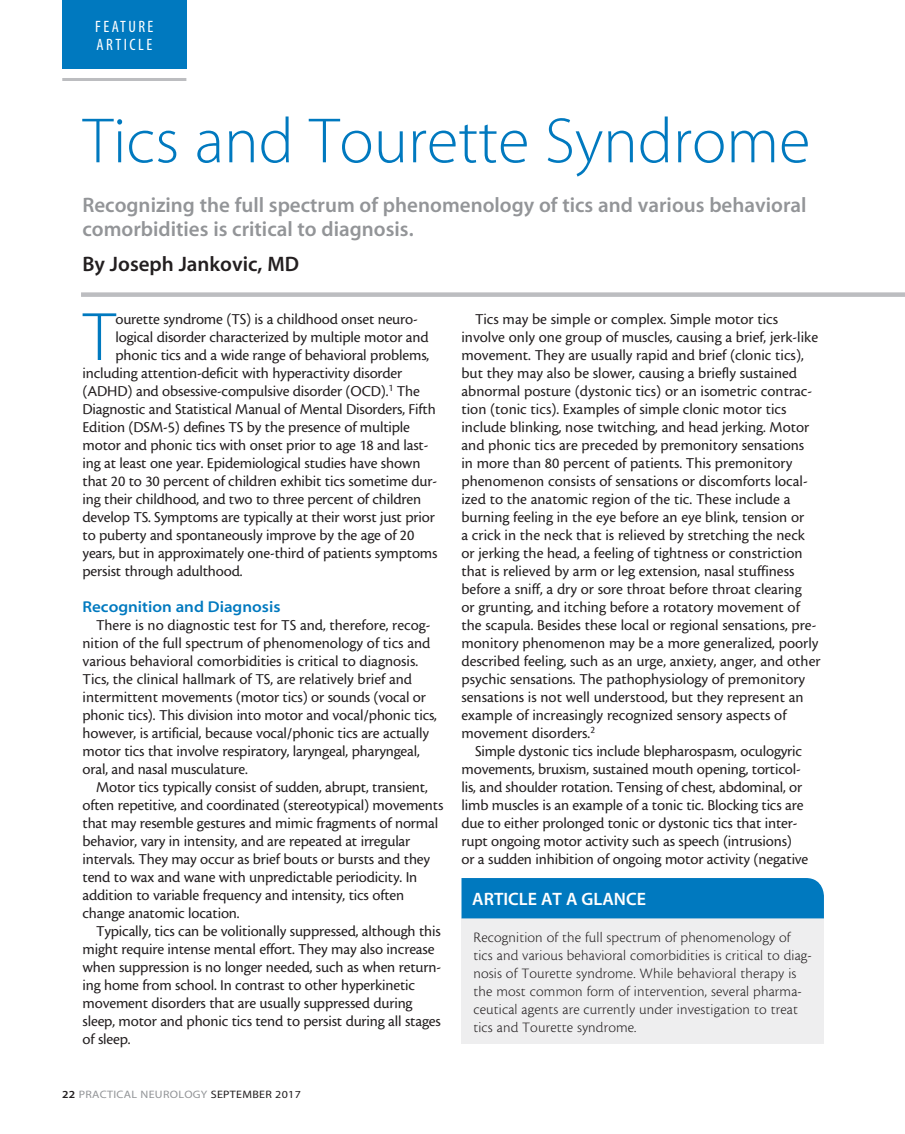
<style>
.page{position:relative;width:905px;height:1134px;background:#fff}
.page>*{position:absolute;margin:0;border:0;box-sizing:border-box;transform-origin:0 0}
.body_first{font:69.15px "Myriad MM 215 600";color:#0079bf}
.headline{font:64.5px "Myriad MM 215 600";color:#0079bf}
.deck{font:21px/24px "Myriad MM 565 600";color:#939598}
.author{font:21px "Myriad MM 565 600";color:#231f20}
.sidebar_h1{font:18px "Myriad MM 565 600";color:#fff}
.t1{font:16.5px/18.3px "Myriad MM 400 300";letter-spacing:.15em;color:#fff}
.body{font:15.75px/18px "Cronos MM 408 10";color:#231f20}
.body_first-2{font:15.75px "Cronos MM 408 10";letter-spacing:-.01em;color:#231f20}
.Subhead_2{font:15.75px "Myriad MM 565 700";color:#0079bf}
.sidebar_body{font:15px/18px "Cronos MM 250 10";letter-spacing:.01em;color:#231f20}
.t2{font:10.8px "Myriad MM 400 600";letter-spacing:.025em;color:#939598;scale:1.11 1}
.s1{font-family:"Myriad MM 565 600";color:#231f20}
.s2{color:#231f20}
</style>
<div class="page">
<div style="left:62px;top:0;width:124px;height:69px;background:#0079bf"></div>
<hr style="left:62px;top:78px;width:124px;height:3px;background:#bcbdc0">
<div style="left:81px;top:292px;width:823px;height:5px;background:#bcbdc0"></div>
<div style="left:461px;top:918px;width:363px;height:126px;background:#eeeeef"></div>
<div style="left:461px;top:878px;width:363px;height:40px;background:#0079bf"></div>
<p class="t1" style="left:95px;top:18px;width:60px">FEATURE<br>ARTICLE</p>
<p class="headline" style="left:83px;top:110px;width:729px">Tics and Tourette Syndrome</p>
<p class="deck" style="left:82px;top:195px;width:725px">Recognizing the full spectrum of phenomenology of tics and various behavioral comorbidities is critical to diagnosis.</p>
<p class="author" style="left:82px;top:254px;width:218px">By Joseph Jankovic, MD</p>
<p class="body_first" style="left:83px;top:303px;width:34px">T</p>
<p class="body_first-2" style="left:115px;top:311px;width:304px">ourette syndrome (TS) is a childhood onset neuro-</p>
<p class="body_first-2" style="left:115px;top:329px;width:315px">logical disorder characterized by multiple motor and</p>
<p class="body_first-2" style="left:115px;top:347px;width:315px">phonic tics and a wide range of behavioral problems,</p>
<p class="body_first-2" style="left:82px;top:365px;width:321px">including attention-deficit with hyperactivity disorder</p>
<p class="body_first-2" style="left:82px;top:383px;width:339px">(ADHD) and obsessive-compulsive disorder (OCD).<sup>1</sup> The</p>
<p class="body_first-2" style="left:82px;top:401px;width:355px">Diagnostic and Statistical Manual of Mental Disorders, Fifth</p>
<p class="body_first-2" style="left:82px;top:419px;width:329px">Edition (DSM-5) defines TS by the presence of multiple</p>
<p class="body_first-2" style="left:82px;top:437px;width:347px">motor and phonic tics with onset prior to age 18 and last-</p>
<p class="body_first-2" style="left:82px;top:455px;width:339px">ing at least one year. Epidemiological studies have shown</p>
<p class="body_first-2" style="left:82px;top:473px;width:356px">that 20 to 30 percent of children exhibit tics sometime dur-</p>
<p class="body_first-2" style="left:82px;top:491px;width:340px">ing their childhood, and two to three percent of children</p>
<p class="body_first-2" style="left:82px;top:509px;width:354px">develop TS. Symptoms are typically at their worst just prior</p>
<p class="body_first-2" style="left:82px;top:527px;width:333px">to puberty and spontaneously improve by the age of 20</p>
<p class="body_first-2" style="left:82px;top:545px;width:356px">years, but in approximately one-third of patients symptoms</p>
<p class="body_first-2" style="left:82px;top:563px;width:161px">persist through adulthood.</p>
<p class="Subhead_2" style="left:82px;top:599px;width:199px">Recognition and Diagnosis</p>
<p class="body" style="left:82px;top:616px;width:356px;text-indent:14px">There is no diagnostic test for TS and, therefore, recog&shy;nition of the full spectrum of phenomenology of tics and various behavioral comorbidities is critical to diagnosis.<br>Tics, the clinical hallmark of TS, are relatively brief and intermittent movements (motor tics) or sounds (vocal or phonic tics). This division into motor and vocal/phonic tics, however, is artificial, because vocal/phonic tics are actually motor tics that involve respiratory, laryngeal, pharyngeal, oral, and nasal musculature.</p>
<p class="body" style="left:82px;top:778px;width:362px;text-indent:14px">Motor tics typically consist of sudden, abrupt, transient, often repetitive, and coordinated (stereotypical) movements that may resemble gestures and mimic fragments of normal behavior, vary in intensity, and are repeated at irregular intervals. They may occur as brief bouts or bursts and they tend to wax and wane with unpredictable periodicity. In addition to variable frequency and intensity, tics often change anatomic location.</p>
<p class="body" style="left:82px;top:922px;width:360px;text-indent:14px">Typically, tics can be volitionally suppressed, although this might require intense mental effort. They may also increase when suppression is no longer needed, such as when return&shy;ing home from school. In contrast to other hyperkinetic movement disorders that are usually suppressed during sleep, motor and phonic tics tend to persist during all stages of sleep.</p>
<p class="t2" style="left:62px;top:1089px;width:216px"><span class="s1">22</span> PRACTICAL NEUROLOGY <span class="s2">SEPTEMBER 2017</span></p>
<p class="body" style="left:461px;top:310px;width:360px;text-indent:14px">Tics may be simple or complex. Simple motor tics involve only one group of muscles, causing a brief, jerk-like movement. They are usually rapid and brief (clonic tics), but they may also be slower, causing a briefly sustained abnormal posture (dystonic tics) or an isometric contrac&shy;tion (tonic tics). Examples of simple clonic motor tics include blinking, nose twitching, and head jerking. Motor and phonic tics are preceded by premonitory sensations<br>in more than 80 percent of patients. This premonitory phenomenon consists of sensations or discomforts local&shy;ized to the anatomic region of the tic. These include a burning feeling in the eye before an eye blink, tension or<br>a crick in the neck that is relieved by stretching the neck or jerking the head, a feeling of tightness or constriction that is relieved by arm or leg extension, nasal stuffiness before a sniff, a dry or sore throat before throat clearing<br>or grunting, and itching before a rotatory movement of the scapula. Besides these local or regional sensations, pre&shy;monitory phenomenon may be a more generalized, poorly described feeling, such as an urge, anxiety, anger, and other psychic sensations. The pathophysiology of premonitory sensations is not well understood, but they represent an example of increasingly recognized sensory aspects of movement disorders.<sup>2</sup></p>
<p class="body" style="left:461px;top:742px;width:348px;text-indent:14px">Simple dystonic tics include blepharospasm, oculogyric movements, bruxism, sustained mouth opening, torticol&shy;lis, and shoulder rotation. Tensing of chest, abdominal, or limb muscles is an example of a tonic tic. Blocking tics are due to either prolonged tonic or dystonic tics that inter&shy;rupt ongoing motor activity such as speech (intrusions) or a sudden inhibition of ongoing motor activity (negative</p>
<p class="sidebar_h1" style="left:472px;top:890px;width:175px">ARTICLE AT A GLANCE</p>
<p class="sidebar_body" style="left:473px;top:928px;width:340px">Recognition of the full spectrum of phenomenology of tics and various behavioral comorbidities is critical to diag&shy;nosis of Tourette syndrome. While behavioral therapy is the most common form of intervention, several pharma&shy;ceutical agents are currently under investigation to treat tics and Tourette syndrome.</p>
</div>
